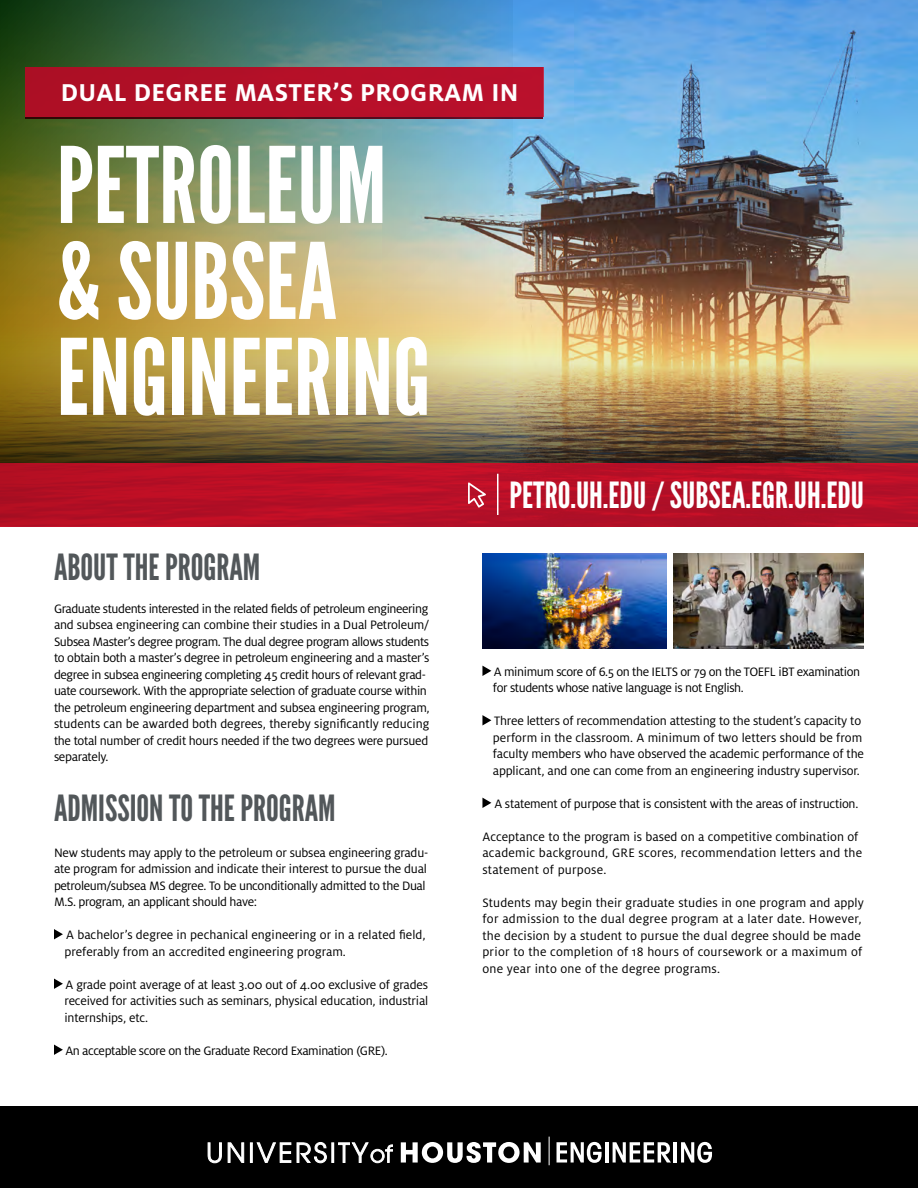
<style>
.page{position:relative;width:918px;height:1188px;background:#fff}
.page>*{position:absolute;margin:0;border:0;box-sizing:border-box;transform-origin:0 0}
.t1{font:105px/96px "League Gothic";color:#fff}
.t2{font:36px "League Gothic";color:#52575a}
.t3{font:36px "League Gothic";color:#fff}
.t4{font:700 27px "Milo OT";letter-spacing:.01em;color:#fff}
.t5{font:13.5px/16.5px "Milo OT";letter-spacing:-.015em;color:#000}
.t6{font:13.5px/16.5px "Milo OT";letter-spacing:.02em;color:#000}
</style>
<div class="page">
<svg style="left:54px;top:929px;width:9px;height:10px"></svg>
<svg style="left:54px;top:979px;width:9px;height:10px"></svg>
<svg style="left:54px;top:1045px;width:9px;height:10px"></svg>
<img style="left:513px;top:0;width:405px;height:218px">
<svg style="left:513px;top:463px;width:405px;height:63px;background:#b50f26"></svg>
<img style="left:513px;top:218px;width:405px;height:245px">
<img style="left:0;top:0;width:513px;height:526px">
<svg style="left:468px;top:482px;width:18px;height:26px"></svg>
<hr style="left:497px;top:474px;width:2px;height:41px;background:#fff">
<div style="left:0;top:1107px;width:918px;height:81px;background:#000"></div>
<svg style="left:557px;top:1142px;width:45px;height:21px"></svg>
<hr style="left:605px;top:1142px;width:4px;height:21px;background:#fff">
<svg style="left:613px;top:1142px;width:58px;height:21px"></svg>
<hr style="left:673px;top:1142px;width:4px;height:21px;background:#fff">
<svg style="left:681px;top:1142px;width:31px;height:21px"></svg>
<svg style="left:549px;top:1137px;width:1px;height:28px"></svg>
<svg style="left:208px;top:1142px;width:14px;height:21px"></svg>
<svg style="left:228px;top:1142px;width:16px;height:21px"></svg>
<svg style="left:250px;top:1142px;width:143px;height:21px"></svg>
<svg style="left:401px;top:1142px;width:140px;height:21px"></svg>
<svg style="left:482px;top:666px;width:9px;height:10px"></svg>
<svg style="left:482px;top:715px;width:9px;height:10px"></svg>
<svg style="left:482px;top:798px;width:9px;height:10px"></svg>
<img style="left:482px;top:554px;width:184px;height:94px">
<img style="left:673px;top:554px;width:191px;height:94px">
<svg style="left:26px;top:117px;width:517px;height:2px"></svg>
<div style="left:25px;top:68px;width:518px;height:49px;background:#b41028"></div>
<h3 class="t4" style="left:61px;top:77px;width:459px">DUAL DEGREE MASTER’S PROGRAM IN</h3>
<h1 class="t1" style="left:57px;top:138px;width:376px">PETROLEUM &amp; SUBSEA<br>ENGINEERING</h1>
<h2 class="t2" style="left:54px;top:546px;width:208px">ABOUT THE PROGRAM</h2>
<p class="t5" style="left:54px;top:601px;width:377px">Graduate students interested in the related fields of petroleum engineering and subsea engineering can combine their studies in a Dual Petroleum/ Subsea Master’s degree program. The dual degree program allows students to obtain both a master’s degree in petroleum engineering and a master’s degree in subsea engineering completing 45 credit hours of relevant grad&shy;uate coursework. With the appropriate selection of graduate course within the petroleum engineering department and subsea engineering program, students can be awarded both degrees, thereby significantly reducing the total number of credit hours needed if the two degrees were pursued separately.</p>
<h2 class="t2" style="left:54px;top:787px;width:283px">ADMISSION TO THE PROGRAM</h2>
<p class="t5" style="left:54px;top:845px;width:376px">New students may apply to the petroleum or subsea engineering gradu&shy;ate program for admission and indicate their interest to pursue the dual petroleum/subsea MS degree. To be unconditionally admitted to the Dual M.S. program, an applicant should have:</p>
<p class="t5" style="left:65px;top:927px;width:363px">A bachelor’s degree in pechanical engineering or in a related field, preferably from an accredited engineering program.</p>
<p class="t5" style="left:65px;top:977px;width:365px;text-align:justify">A grade point average of at least 3.00 out of 4.00 exclusive of grades received for activities such as seminars, physical education, industrial internships, etc.</p>
<p class="t5" style="left:65px;top:1043px;width:324px">An acceptable score on the Graduate Record Examination (GRE).</p>
<h2 class="t3" style="left:510px;top:473px;width:356px">PETRO.UH.EDU / SUBSEA.EGR.UH.EDU</h2>
<p class="t5" style="left:493px;top:664px;width:369px">A minimum score of 6.5 on the IELTS or 79 on the TOEFL iBT examination for students whose native language is not English.</p>
<p class="t5" style="left:493px;top:713px;width:373px">Three letters of recommendation attesting to the student’s capacity to perform in the classroom. A minimum of two letters should be from faculty members who have observed the academic performance of the applicant, and one can come from an engineering industry supervisor.</p>
<p class="t5" style="left:494px;top:796px;width:366px">A statement of purpose that is consistent with the areas of instruction.</p>
<p class="t6" style="left:482px;top:829px;width:381px">Acceptance to the program is based on a competitive combination of academic background, GRE scores, recommendation letters and the statement of purpose.</p>
<p class="t6" style="left:482px;top:895px;width:383px">Students may begin their graduate studies in one program and apply for admission to the dual degree program at a later date. However, the decision by a student to pursue the dual degree should be made prior to the completion of 18 hours of coursework or a maximum of one year into one of the degree programs.</p>
</div>
